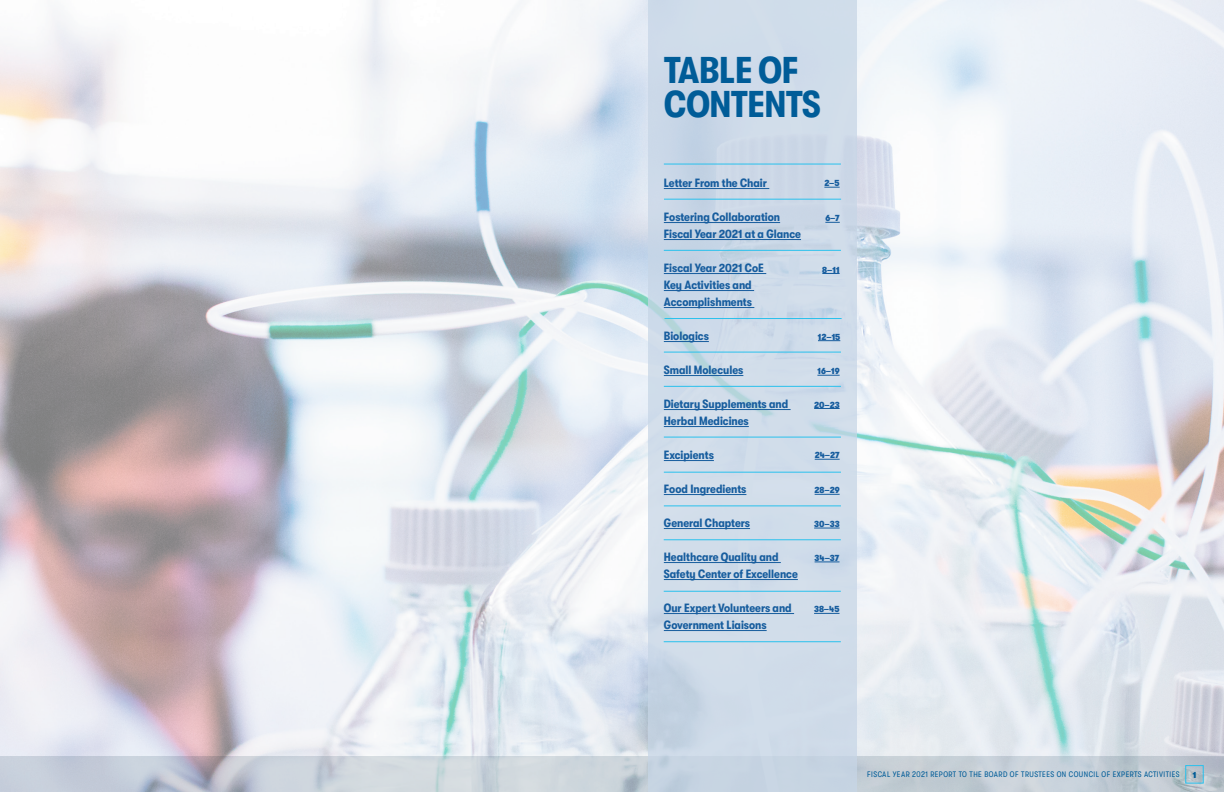
<style>
.page{position:relative;width:1224px;height:792px;background:#fff}
.page>*{position:absolute;margin:0;border:0;box-sizing:border-box;transform-origin:0 0}
.t1{font:700 condensed 37.3px/34.3px "GT Walsheim";letter-spacing:-.01em;color:#005c98}
.t2{font:700 condensed 12px/17px "GT Walsheim";color:#175d9e}
.t3{font:900 condensed 9px "GT Walsheim";color:#175d9e}
.t4{font:900 condensed 9px "GT Walsheim";color:#005c98}
.t5{font:condensed 8px "GT Walsheim";letter-spacing:.06em;color:#005c98}
</style>
<div class="page">
<img style="left:0;top:0;width:1224px;height:756px">
<svg style="left:0;top:756px;width:1224px;height:36px;background:#c5cdd6"></svg>
<div style="left:1185px;top:765px;width:18px;height:18px;border:1px solid #29c1ed"></div>
<div style="left:648px;top:0;width:209px;height:792px;background:linear-gradient(to right,#cad8e7,#cfdce9)"></div>
<hr style="left:664px;top:188px;width:105px;height:1px;background:#175d9e">
<hr style="left:664px;top:222px;width:116px;height:1px;background:#175d9e">
<hr style="left:664px;top:239px;width:137px;height:1px;background:#175d9e">
<hr style="left:664px;top:273px;width:102px;height:1px;background:#175d9e">
<hr style="left:664px;top:290px;width:90px;height:1px;background:#175d9e">
<hr style="left:664px;top:307px;width:90px;height:1px;background:#175d9e">
<hr style="left:664px;top:341px;width:45px;height:1px;background:#175d9e">
<hr style="left:664px;top:375px;width:79px;height:1px;background:#175d9e">
<hr style="left:664px;top:409px;width:127px;height:1px;background:#175d9e">
<hr style="left:664px;top:426px;width:85px;height:1px;background:#175d9e">
<hr style="left:664px;top:460px;width:50px;height:1px;background:#175d9e">
<hr style="left:664px;top:494px;width:82px;height:1px;background:#175d9e">
<hr style="left:664px;top:528px;width:86px;height:1px;background:#175d9e">
<hr style="left:664px;top:562px;width:117px;height:1px;background:#175d9e">
<hr style="left:664px;top:579px;width:134px;height:1px;background:#175d9e">
<hr style="left:664px;top:613px;width:130px;height:1px;background:#175d9e">
<hr style="left:664px;top:630px;width:103px;height:1px;background:#175d9e">
<svg style="left:824px;top:187px;width:16px;height:1px"></svg>
<hr style="left:664px;top:164px;width:177px;height:1px;background:#29c1ed">
<svg style="left:825px;top:222px;width:15px;height:1px"></svg>
<hr style="left:664px;top:199px;width:177px;height:1px;background:#29c1ed">
<svg style="left:822px;top:273px;width:18px;height:1px"></svg>
<hr style="left:664px;top:250px;width:177px;height:1px;background:#29c1ed">
<svg style="left:818px;top:340px;width:22px;height:1px"></svg>
<hr style="left:665px;top:318px;width:177px;height:1px;background:#29c1ed">
<svg style="left:817px;top:375px;width:23px;height:1px"></svg>
<hr style="left:664px;top:352px;width:177px;height:1px;background:#29c1ed">
<svg style="left:814px;top:408px;width:26px;height:1px"></svg>
<hr style="left:664px;top:386px;width:177px;height:1px;background:#29c1ed">
<svg style="left:815px;top:459px;width:25px;height:1px"></svg>
<hr style="left:664px;top:437px;width:177px;height:1px;background:#29c1ed">
<svg style="left:815px;top:494px;width:25px;height:1px"></svg>
<hr style="left:664px;top:472px;width:177px;height:1px;background:#29c1ed">
<svg style="left:814px;top:528px;width:26px;height:1px"></svg>
<hr style="left:664px;top:506px;width:177px;height:1px;background:#29c1ed">
<svg style="left:815px;top:562px;width:25px;height:1px"></svg>
<hr style="left:664px;top:540px;width:177px;height:1px;background:#29c1ed">
<svg style="left:814px;top:613px;width:26px;height:1px"></svg>
<hr style="left:664px;top:591px;width:177px;height:1px;background:#29c1ed">
<hr style="left:664px;top:641px;width:177px;height:1px;background:#29c1ed">
<h1 class="t1" style="left:664px;top:53px;width:158px">TABLE OF<br>CONTENTS</h1>
<p class="t2" style="left:664px;top:175px;width:105px">Letter From the Chair</p>
<p class="t2" style="left:664px;top:209px;width:139px">Fostering Collaboration<br>Fiscal Year 2021 at a Glance</p>
<p class="t2" style="left:664px;top:260px;width:102px">Fiscal Year 2021 CoE<br>Key Activities and<br>Accomplishments</p>
<p class="t2" style="left:664px;top:328px;width:47px">Biologics</p>
<p class="t2" style="left:664px;top:362px;width:81px">Small Molecules</p>
<p class="t2" style="left:664px;top:396px;width:126px">Dietary Supplements and<br>Herbal Medicines</p>
<p class="t2" style="left:664px;top:447px;width:52px">Excipients</p>
<p class="t2" style="left:664px;top:481px;width:84px">Food Ingredients</p>
<p class="t2" style="left:664px;top:515px;width:88px">General Chapters</p>
<p class="t2" style="left:664px;top:549px;width:136px">Healthcare Quality and<br>Safety Center of Excellence</p>
<p class="t2" style="left:664px;top:600px;width:129px">Our Expert Volunteers and<br>Government Liaisons</p>
<p class="t3" style="left:824px;top:178px;width:17px">2–5</p>
<p class="t3" style="left:825px;top:213px;width:16px">6–7</p>
<p class="t3" style="left:822px;top:264px;width:19px">8–11</p>
<p class="t3" style="left:818px;top:332px;width:24px">12–15</p>
<p class="t3" style="left:817px;top:366px;width:24px">16–19</p>
<p class="t3" style="left:814px;top:399px;width:27px">20–23</p>
<p class="t3" style="left:815px;top:450px;width:26px">24–27</p>
<p class="t3" style="left:815px;top:485px;width:27px">28–29</p>
<p class="t3" style="left:814px;top:519px;width:27px">30–33</p>
<p class="t3" style="left:815px;top:553px;width:26px">34–37</p>
<p class="t3" style="left:814px;top:604px;width:27px">38–45</p>
<p class="t5" style="left:867px;top:770px;width:314px">FISCAL YEAR 2021 REPORT TO THE BOARD OF TRUSTEES ON COUNCIL OF EXPERTS ACTIVITIES</p>
<p class="t4" style="left:1193px;top:769px;width:5px">1</p>
</div>
